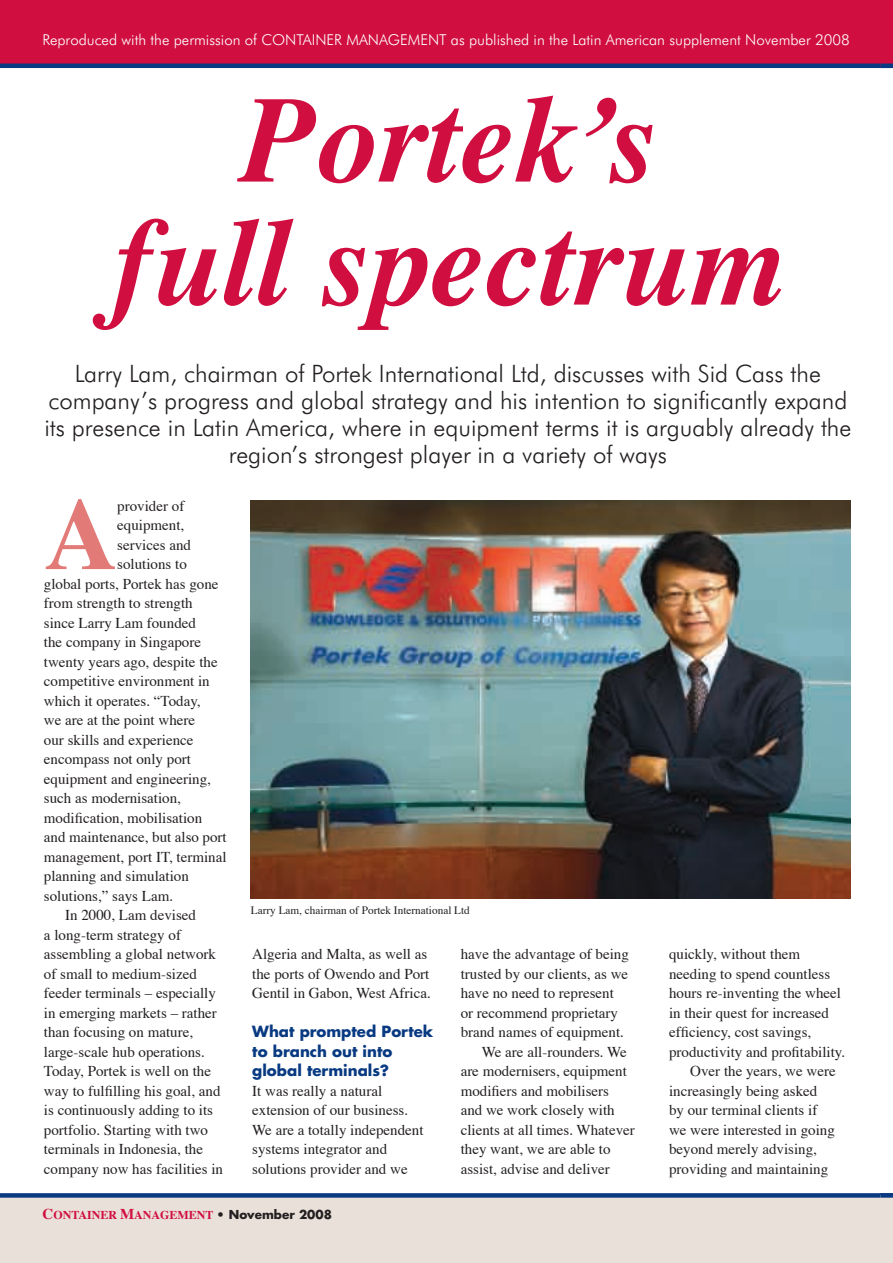
<style>
.page{position:relative;width:893px;height:1263px;background:#fff}
.page>*{position:absolute;margin:0;border:0;box-sizing:border-box;transform-origin:0 0}
.t1{font:italic 700 123px/123px "Times";color:#d10e40;text-align:center}
.t2{font:700 101.55px "Times";color:#e27b78}
.t3{font:300 24px/27px "Futura BT";color:#231f20;text-align:center}
.t4{font:15px/19.5px "Times";color:#231f20}
.t5{font:300 15px "Futura BT";color:#fff}
.t6{font:700 15px/19.5px "Futura";color:#083a82}
.t7{font:700 12px "Times";color:#d10e40}
.t8{font:11.25px "Times";color:#231f20}
.s1{font-size:15px}
.s2{font-family:"Futura";color:#231f20}
</style>
<div class="page">
<div style="left:0;top:1195px;width:893px;height:68px;background:#e9e1d9"></div>
<div style="left:0;top:0;width:893px;height:68px;background:#d10e40"></div>
<hr style="left:0;top:64px;width:893px;height:4px;background:#083a82">
<div style="left:0;top:1193px;width:893px;height:5px;background:#083a82"></div>
<img style="left:251px;top:500px;width:599px;height:399px">
<p class="t5" style="left:42px;top:31px;width:809px">Reproduced with the permission of CONTAINER MANAGEMENT as published in the Latin American supplement November 2008</p>
<h1 class="t1" style="left:111px;top:68px;width:675px">Portek’s<br>full spectrum</h1>
<p class="t3" style="left:44px;top:360px;width:808px">Larry Lam, chairman of Portek International Ltd, discusses with Sid Cass the company’s progress and global strategy and his intention to significantly expand its presence in Latin America, where in equipment terms it is arguably already the region’s strongest player in a variety of ways</p>
<h2 class="t2" style="left:44px;top:438px;width:75px">A</h2>
<p class="t4" style="left:117px;top:494px;width:69px">provider of</p>
<p class="t4" style="left:117px;top:514px;width:69px">equipment,</p>
<p class="t4" style="left:117px;top:533px;width:75px">services and</p>
<p class="t4" style="left:117px;top:553px;width:71px">solutions to</p>
<p class="t4" style="left:44px;top:572px;width:176px">global ports, Portek has gone</p>
<p class="t4" style="left:44px;top:592px;width:150px">from strength to strength</p>
<p class="t4" style="left:44px;top:611px;width:154px">since Larry Lam founded</p>
<p class="t4" style="left:44px;top:631px;width:159px">the company in Singapore</p>
<p class="t4" style="left:44px;top:650px;width:175px">twenty years ago, despite the</p>
<p class="t4" style="left:44px;top:670px;width:167px">competitive environment in</p>
<p class="t4" style="left:44px;top:689px;width:158px">which it operates. “Today,</p>
<p class="t4" style="left:44px;top:709px;width:153px">we are at the point where</p>
<p class="t4" style="left:44px;top:728px;width:151px">our skills and experience</p>
<p class="t4" style="left:44px;top:748px;width:149px">encompass not only port</p>
<p class="t4" style="left:44px;top:767px;width:169px">equipment and engineering,</p>
<p class="t4" style="left:44px;top:787px;width:139px">such as modernisation,</p>
<p class="t4" style="left:44px;top:806px;width:160px">modification, mobilisation</p>
<p class="t4" style="left:44px;top:826px;width:184px">and maintenance, but also port</p>
<p class="t4" style="left:44px;top:845px;width:184px">management, port IT, terminal</p>
<p class="t4" style="left:44px;top:865px;width:147px">planning and simulation</p>
<p class="t4" style="left:44px;top:884px;width:131px">solutions,” says Lam.</p>
<p class="t4" style="left:65px;top:904px;width:132px">In 2000, Lam devised</p>
<p class="t4" style="left:44px;top:923px;width:139px">a long-term strategy of</p>
<p class="t4" style="left:44px;top:943px;width:174px">assembling a global network</p>
<p class="t4" style="left:44px;top:962px;width:154px">of small to medium-sized</p>
<p class="t4" style="left:44px;top:982px;width:174px">feeder terminals – especially</p>
<p class="t4" style="left:44px;top:1001px;width:175px">in emerging markets – rather</p>
<p class="t4" style="left:44px;top:1021px;width:151px">than focusing on mature,</p>
<p class="t4" style="left:44px;top:1040px;width:162px">large-scale hub operations.</p>
<p class="t4" style="left:44px;top:1060px;width:169px">Today, Portek is well on the</p>
<p class="t4" style="left:44px;top:1079px;width:178px">way to fulfilling his goal, and</p>
<p class="t4" style="left:44px;top:1099px;width:171px">is continuously adding to its</p>
<p class="t4" style="left:44px;top:1118px;width:166px">portfolio. Starting with two</p>
<p class="t4" style="left:44px;top:1138px;width:161px">terminals in Indonesia, the</p>
<p class="t4" style="left:44px;top:1157px;width:181px">company now has facilities in</p>
<p class="t8" style="left:251px;top:900px;width:221px">Larry Lam, chairman of Portek International Ltd</p>
<p class="t4" style="left:252px;top:943px;width:180px">Algeria and Malta, as well as the ports of Owendo and Port<br>Gentil in Gabon, West Africa.</p>
<p class="t6" style="left:252px;top:1021px;width:182px">What prompted Portek to branch out into global terminals?</p>
<p class="t4" style="left:252px;top:1079px;width:173px">It was really a natural extension of our business.<br>We are a totally independent systems integrator and solutions provider and we</p>
<p class="t4" style="left:461px;top:943px;width:170px">have the advantage of being</p>
<p class="t4" style="left:461px;top:962px;width:169px">trusted by our clients, as we</p>
<p class="t4" style="left:461px;top:982px;width:155px">have no need to represent</p>
<p class="t4" style="left:461px;top:1001px;width:159px">or recommend proprietary</p>
<p class="t4" style="left:461px;top:1021px;width:165px">brand names of equipment.</p>
<p class="t4" style="left:482px;top:1040px;width:146px">We are all-rounders. We</p>
<p class="t4" style="left:461px;top:1060px;width:168px">are modernisers, equipment</p>
<p class="t4" style="left:461px;top:1079px;width:150px">modifiers and mobilisers</p>
<p class="t4" style="left:461px;top:1099px;width:156px">and we work closely with</p>
<p class="t4" style="left:461px;top:1118px;width:176px">clients at all times. Whatever</p>
<p class="t4" style="left:461px;top:1138px;width:151px">they want, we are able to</p>
<p class="t4" style="left:461px;top:1157px;width:151px">assist, advise and deliver</p>
<p class="t7" style="left:43px;top:1203px;width:291px"><span class="s1">C</span>ONTAINER <span class="s1">M</span>ANAGEMENT <span class="s2">• November 2008</span></p>
<p class="t4" style="left:669px;top:943px;width:133px">quickly, without them</p>
<p class="t4" style="left:669px;top:962px;width:163px">needing to spend countless</p>
<p class="t4" style="left:669px;top:982px;width:174px">hours re-inventing the wheel</p>
<p class="t4" style="left:669px;top:1001px;width:161px">in their quest for increased</p>
<p class="t4" style="left:669px;top:1021px;width:144px">efficiency, cost savings,</p>
<p class="t4" style="left:669px;top:1040px;width:178px">productivity and profitability.</p>
<p class="t4" style="left:690px;top:1060px;width:147px">Over the years, we were</p>
<p class="t4" style="left:669px;top:1079px;width:150px">increasingly being asked</p>
<p class="t4" style="left:669px;top:1099px;width:150px">by our terminal clients if</p>
<p class="t4" style="left:669px;top:1118px;width:167px">we were interested in going</p>
<p class="t4" style="left:669px;top:1138px;width:149px">beyond merely advising,</p>
<p class="t4" style="left:669px;top:1157px;width:161px">providing and maintaining</p>
</div>
